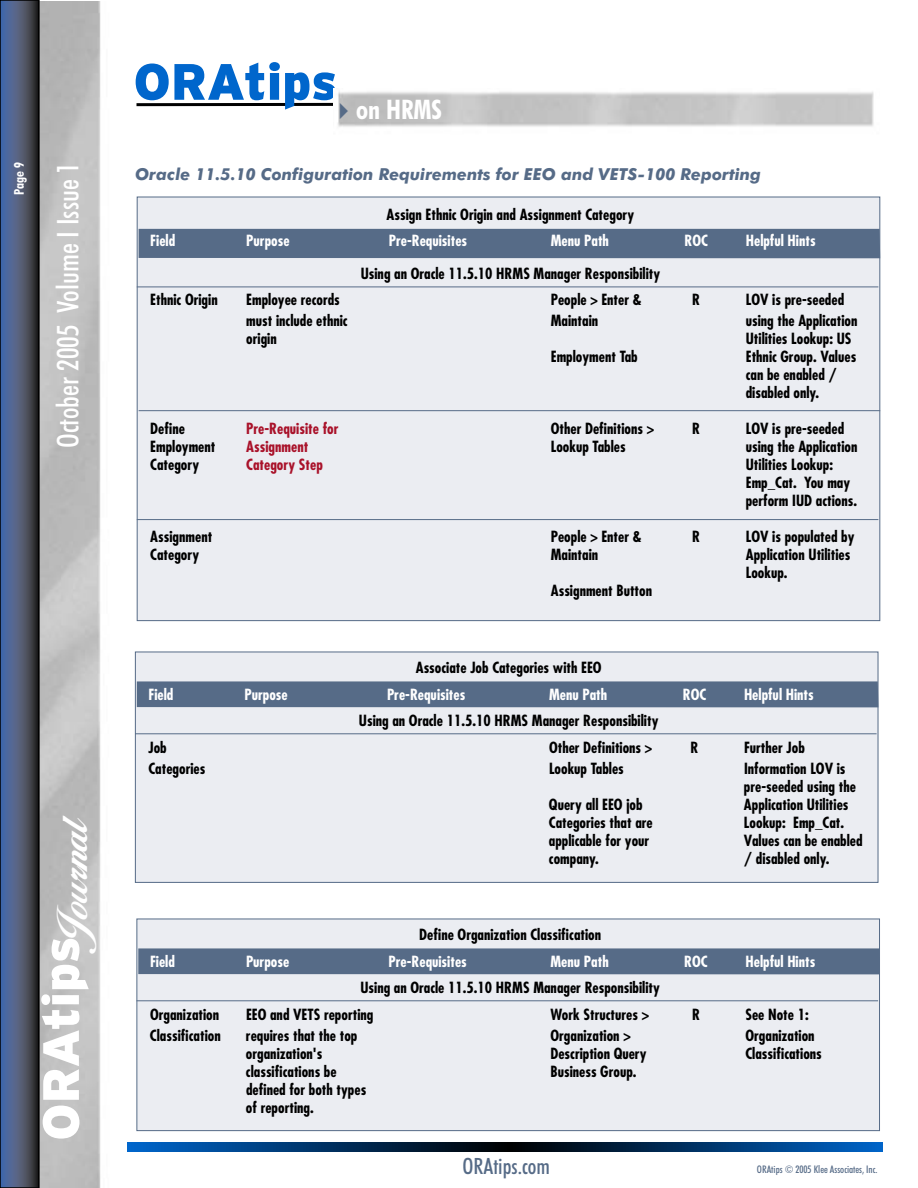
<style>
.page{position:relative;width:918px;height:1188px;background:#fff}
.page>*{position:absolute;margin:0;border:0;box-sizing:border-box;transform-origin:0 0}
.t1{font:900 51px "Interstate";letter-spacing:-.005em;color:#fff}
.t2{font:900 51px "Interstate";letter-spacing:-.005em;color:#06c}
.t3{font:500 condensed 30px "Futura BT";color:#fff}
.t4{font:700 condensed 27px "Futura BT";color:#fff}
.t5{font:500 condensed 22.5px "Futura BT";color:#566b87}
.t6{font:italic 700 16.5px "Futura BT";color:#566b87}
.t7{font:700 condensed 15px/18px "Futura";color:#000}
.t8{font:700 condensed 15px "Futura";color:#fff}
.t9{font:700 condensed 15px "Futura";color:#a9122a}
.t10{font:700 condensed 13.5px "Futura BT";color:#fff}
.t11{font:500 condensed 10.5px "Futura BT";color:#566b87}
.s1{color:#566b87}
</style>
<div class="page">
<img style="left:40px;top:2px;width:841px;height:1186px">
<hr style="left:136px;top:103px;width:200px;height:3px;background:#000">
<svg style="left:3px;top:3px;width:34px;height:1182px;background:#4b5774"></svg>
<div style="left:0;top:0;width:40px;height:1188px;border:2px solid #000"></div>
<svg style="left:128px;top:1142px;width:755px;height:10px;background:#003265"></svg>
<img style="left:334px;top:88px;width:546px;height:47px">
<div style="left:135px;top:652px;width:743px;height:230px;background:#ebedf2"></div>
<div style="left:135px;top:652px;width:743px;height:231px;border:1px solid #566b87"></div>
<div style="left:137px;top:681px;width:741px;height:26px;background:#566b87"></div>
<hr style="left:135px;top:733px;width:742px;height:1px;background:#566b87">
<div style="left:137px;top:197px;width:743px;height:424px;background:#ebedf2"></div>
<div style="left:139px;top:229px;width:741px;height:29px;background:#566b87"></div>
<hr style="left:137px;top:287px;width:741px;height:1px;background:#566b87">
<hr style="left:139px;top:410px;width:741px;height:1px;background:#566b87">
<hr style="left:137px;top:519px;width:741px;height:1px;background:#566b87">
<div style="left:137px;top:919px;width:743px;height:212px;background:#ebedf2"></div>
<div style="left:136px;top:919px;width:744px;height:212px;border:1px solid #566b87"></div>
<div style="left:138px;top:948px;width:742px;height:26px;background:#566b87"></div>
<hr style="left:136px;top:1000px;width:742px;height:1px;background:#566b87">
<svg style="left:14px;top:162px;width:10px;height:6px"></svg>
<p class="t10" style="left:11px;top:195px;width:25px;rotate:-90deg">Page</p>
<h2 class="t3" style="left:50px;top:448px;width:287px;rotate:-90deg">October 2005 Volume I Issue 1</h2>
<h1 class="t1" style="left:32px;top:1141px;width:329px;rotate:-90deg">ORAtips <sub>Journal</sub></h1>
<h1 class="t2" style="left:134px;top:53px;width:206px">ORAtips</h1>
<h3 class="t4" style="left:331px;top:93px;width:113px"><span class="s1">✔</span>on HRMS</h3>
<p class="t6" style="left:135px;top:164px;width:628px">Oracle 11.5.10 Configuration Requirements for EEO and VETS-100 Reporting</p>
<p class="t7" style="left:387px;top:205px;width:249px">Assign Ethnic Origin and Assignment Category</p>
<p class="t8" style="left:150px;top:231px;width:26px">Field</p>
<p class="t8" style="left:246px;top:231px;width:45px">Purpose</p>
<p class="t8" style="left:389px;top:231px;width:80px">Pre-Requisites</p>
<p class="t8" style="left:551px;top:231px;width:60px">Menu Path</p>
<p class="t8" style="left:685px;top:231px;width:25px">ROC</p>
<p class="t8" style="left:746px;top:231px;width:71px">Helpful Hints</p>
<p class="t7" style="left:361px;top:264px;width:301px">Using an Oracle 11.5.10 HRMS Manager Responsibility</p>
<p class="t7" style="left:150px;top:291px;width:69px">Ethnic Origin</p>
<p class="t7" style="left:246px;top:291px;width:95px">Employee records</p>
<p class="t7" style="left:551px;top:291px;width:92px">People &gt; Enter &amp;</p>
<p class="t7" style="left:692px;top:291px;width:9px">R</p>
<p class="t7" style="left:746px;top:291px;width:100px">LOV is pre-seeded</p>
<p class="t7" style="left:246px;top:312px;width:103px">must include ethnic</p>
<p class="t7" style="left:551px;top:312px;width:49px">Maintain</p>
<p class="t7" style="left:746px;top:312px;width:113px">using the Application</p>
<p class="t7" style="left:246px;top:330px;width:32px">origin</p>
<p class="t7" style="left:746px;top:330px;width:107px">Utilities Lookup: US</p>
<p class="t7" style="left:551px;top:348px;width:88px">Employment Tab</p>
<p class="t7" style="left:746px;top:348px;width:112px">Ethnic Group. Values can be enabled / disabled only.</p>
<p class="t7" style="left:150px;top:420px;width:36px">Define</p>
<p class="t9" style="left:246px;top:419px;width:94px">Pre-Requisite for</p>
<p class="t7" style="left:551px;top:420px;width:105px">Other Definitions &gt;</p>
<p class="t7" style="left:692px;top:420px;width:9px">R</p>
<p class="t7" style="left:746px;top:420px;width:100px">LOV is pre-seeded</p>
<p class="t7" style="left:150px;top:438px;width:67px">Employment</p>
<p class="t9" style="left:246px;top:437px;width:64px">Assignment</p>
<p class="t7" style="left:551px;top:438px;width:76px">Lookup Tables</p>
<p class="t7" style="left:746px;top:438px;width:113px">using the Application</p>
<p class="t7" style="left:150px;top:456px;width:50px">Category</p>
<p class="t9" style="left:246px;top:455px;width:78px">Category Step</p>
<p class="t7" style="left:746px;top:456px;width:113px">Utilities Lookup:<br>Emp_Cat. You may perform IUD actions.</p>
<p class="t7" style="left:150px;top:528px;width:64px">Assignment</p>
<p class="t7" style="left:551px;top:528px;width:92px">People &gt; Enter &amp;</p>
<p class="t7" style="left:692px;top:528px;width:9px">R</p>
<p class="t7" style="left:746px;top:528px;width:110px">LOV is populated by</p>
<p class="t7" style="left:150px;top:546px;width:50px">Category</p>
<p class="t7" style="left:551px;top:546px;width:49px">Maintain</p>
<p class="t7" style="left:746px;top:546px;width:106px">Application Utilities<br>Lookup.</p>
<p class="t7" style="left:551px;top:582px;width:103px">Assignment Button</p>
<p class="t7" style="left:416px;top:659px;width:187px">Associate Job Categories with EEO</p>
<p class="t8" style="left:148px;top:685px;width:26px">Field</p>
<p class="t8" style="left:244px;top:685px;width:45px">Purpose</p>
<p class="t8" style="left:387px;top:685px;width:80px">Pre-Requisites</p>
<p class="t8" style="left:549px;top:685px;width:60px">Menu Path</p>
<p class="t8" style="left:683px;top:685px;width:25px">ROC</p>
<p class="t8" style="left:744px;top:685px;width:71px">Helpful Hints</p>
<p class="t7" style="left:359px;top:712px;width:301px">Using an Oracle 11.5.10 HRMS Manager Responsibility</p>
<p class="t7" style="left:149px;top:738px;width:20px">Job</p>
<p class="t7" style="left:549px;top:738px;width:105px">Other Definitions &gt;</p>
<p class="t7" style="left:691px;top:738px;width:9px">R</p>
<p class="t7" style="left:744px;top:738px;width:62px">Further Job</p>
<p class="t7" style="left:148px;top:759px;width:58px">Categories</p>
<p class="t7" style="left:549px;top:759px;width:76px">Lookup Tables</p>
<p class="t7" style="left:744px;top:759px;width:114px">Information LOV is pre-seeded using the</p>
<p class="t7" style="left:549px;top:795px;width:95px">Query all EEO job</p>
<p class="t7" style="left:744px;top:795px;width:106px">Application Utilities</p>
<p class="t7" style="left:549px;top:813px;width:105px">Categories that are</p>
<p class="t7" style="left:744px;top:813px;width:102px">Lookup: Emp_Cat.</p>
<p class="t7" style="left:549px;top:831px;width:102px">applicable for your</p>
<p class="t7" style="left:744px;top:831px;width:120px">Values can be enabled</p>
<p class="t7" style="left:549px;top:849px;width:51px">company.</p>
<p class="t7" style="left:744px;top:849px;width:87px">/ disabled only.</p>
<p class="t7" style="left:419px;top:926px;width:184px">Define Organization Classification</p>
<p class="t8" style="left:150px;top:952px;width:26px">Field</p>
<p class="t8" style="left:246px;top:952px;width:45px">Purpose</p>
<p class="t8" style="left:388px;top:952px;width:80px">Pre-Requisites</p>
<p class="t8" style="left:550px;top:952px;width:60px">Menu Path</p>
<p class="t8" style="left:684px;top:952px;width:25px">ROC</p>
<p class="t8" style="left:746px;top:952px;width:71px">Helpful Hints</p>
<p class="t7" style="left:360px;top:979px;width:301px">Using an Oracle 11.5.10 HRMS Manager Responsibility</p>
<p class="t7" style="left:150px;top:1005px;width:71px">Organization</p>
<p class="t7" style="left:246px;top:1005px;width:129px">EEO and VETS reporting</p>
<p class="t7" style="left:551px;top:1005px;width:100px">Work Structures &gt;</p>
<p class="t7" style="left:692px;top:1005px;width:9px">R</p>
<p class="t7" style="left:746px;top:1005px;width:65px">See Note 1:</p>
<p class="t7" style="left:150px;top:1026px;width:72px">Classification</p>
<p class="t7" style="left:246px;top:1026px;width:113px">requires that the top</p>
<p class="t7" style="left:550px;top:1026px;width:82px">Organization &gt;</p>
<p class="t7" style="left:745px;top:1026px;width:71px">Organization</p>
<p class="t7" style="left:246px;top:1044px;width:78px">organization's</p>
<p class="t7" style="left:550px;top:1044px;width:98px">Description Query</p>
<p class="t7" style="left:745px;top:1044px;width:78px">Classifications</p>
<p class="t7" style="left:246px;top:1062px;width:92px">classifications be</p>
<p class="t7" style="left:550px;top:1062px;width:88px">Business Group.</p>
<p class="t7" style="left:246px;top:1080px;width:122px">defined for both types of reporting.</p>
<h3 class="t5" style="left:463px;top:1152px;width:89px">ORAtips.com</h3>
<p class="t11" style="left:757px;top:1163px;width:122px">ORAtips © 2005 Klee Associates, Inc.</p>
</div>
